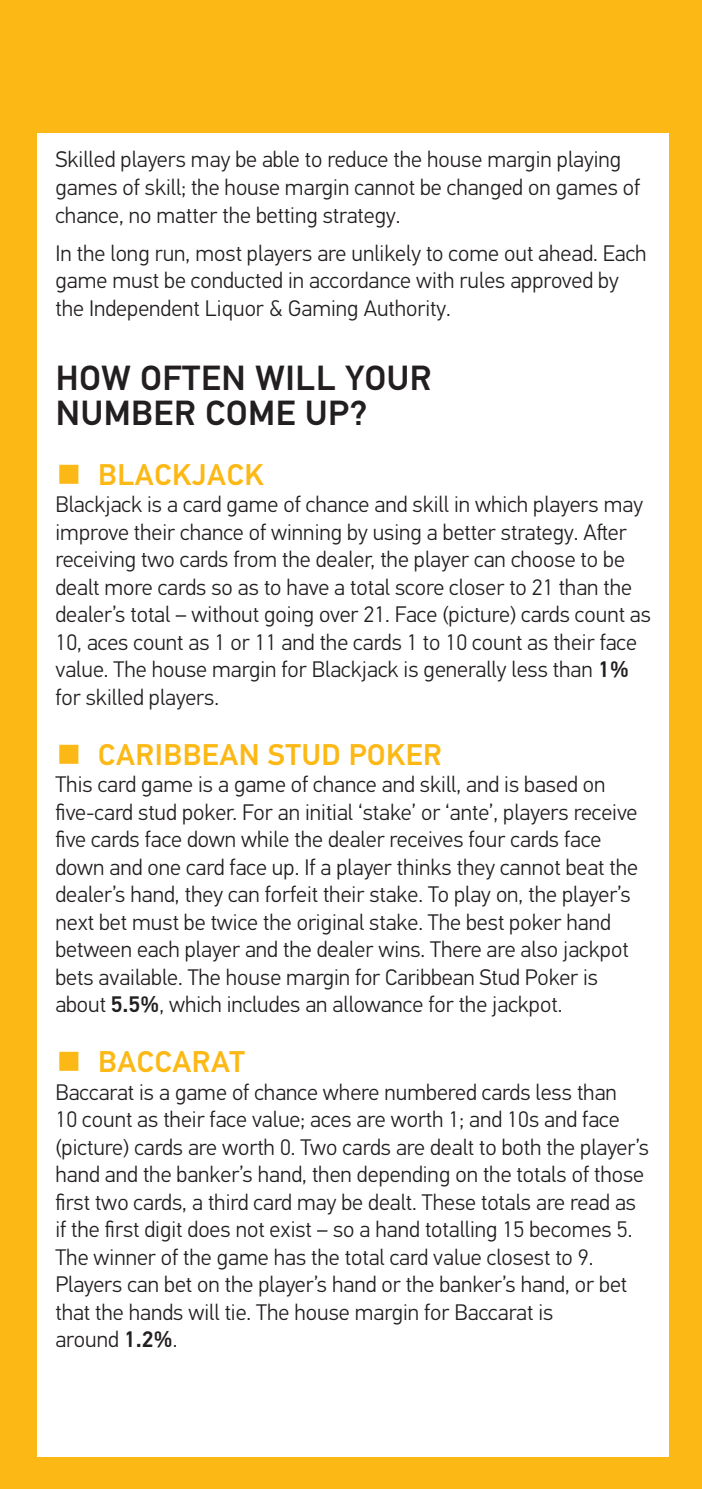
<style>
.page{position:relative;width:702px;height:1489px;background:#fff}
.page>*{position:absolute;margin:0;border:0;box-sizing:border-box;transform-origin:0 0}
.t1{font:500 35px/35px "PF Din Text Pro";letter-spacing:.02em;color:#231f20}
.t2{font:500 30px "PF Din Text Pro";letter-spacing:.02em;color:#fcb814}
.t3{font:300 22.5px/27.5px "PF Din Text Pro";color:#231f20}
.s1{font-weight:500}
</style>
<div class="page">
<div style="left:0;top:3px;width:702px;height:1485px;background:#fcb814"></div>
<div style="left:38px;top:133px;width:630px;height:1323px;background:#fff"></div>
<hr style="left:0;top:1043px;width:1px;height:50px;background:#231f20">
<p class="t3" style="left:55px;top:146px;width:586px">Skilled players may be able to reduce the house margin playing games of skill; the house margin cannot be changed on games of chance, no matter the betting strategy.</p>
<p class="t3" style="left:55px;top:239px;width:592px">In the long run, most players are unlikely to come out ahead. Each game must be conducted in accordance with rules approved by the Independent Liquor &amp; Gaming Authority.</p>
<p class="t1" style="left:56px;top:360px;width:377px">HOW OFTEN WILL YOUR<br>NUMBER COME UP?</p>
<p class="t2" style="left:56px;top:456px;width:209px">■ BLACKJACK</p>
<p class="t3" style="left:55px;top:491px;width:597px">Blackjack is a card game of chance and skill in which players may improve their chance of winning by using a better strategy. After receiving two cards from the dealer, the player can choose to be dealt more cards so as to have a total score closer to 21 than the dealer’s total – without going over 21. Face (picture) cards count as 10, aces count as 1 or 11 and the cards 1 to 10 count as their face value. The house margin for Blackjack is generally less than <span class="s1">1% </span>for skilled players.</p>
<p class="t2" style="left:56px;top:736px;width:388px">■ CARIBBEAN STUD POKER</p>
<p class="t3" style="left:55px;top:770px;width:584px">This card game is a game of chance and skill, and is based on five-card stud poker. For an initial ‘stake’ or ‘ante’, players receive five cards face down while the dealer receives four cards face down and one card face up. If a player thinks they cannot beat the dealer’s hand, they can forfeit their stake. To play on, the player’s next bet must be twice the original stake. The best poker hand between each player and the dealer wins. There are also jackpot bets available. The house margin for Caribbean Stud Poker is about <span class="s1">5.5%</span>, which includes an allowance for the jackpot.</p>
<p class="t2" style="left:56px;top:1043px;width:191px">■ BACCARAT</p>
<p class="t3" style="left:55px;top:1078px;width:595px">Baccarat is a game of chance where numbered cards less than<br>10 count as their face value; aces are worth 1; and 10s and face (picture) cards are worth 0. Two cards are dealt to both the player’s hand and the banker’s hand, then depending on the totals of those first two cards, a third card may be dealt. These totals are read as if the first digit does not exist – so a hand totalling 15 becomes 5.<br>The winner of the game has the total card value closest to 9.<br>Players can bet on the player’s hand or the banker’s hand, or bet that the hands will tie. The house margin for Baccarat is<br>around <span class="s1">1.2%</span>.</p>
</div>
